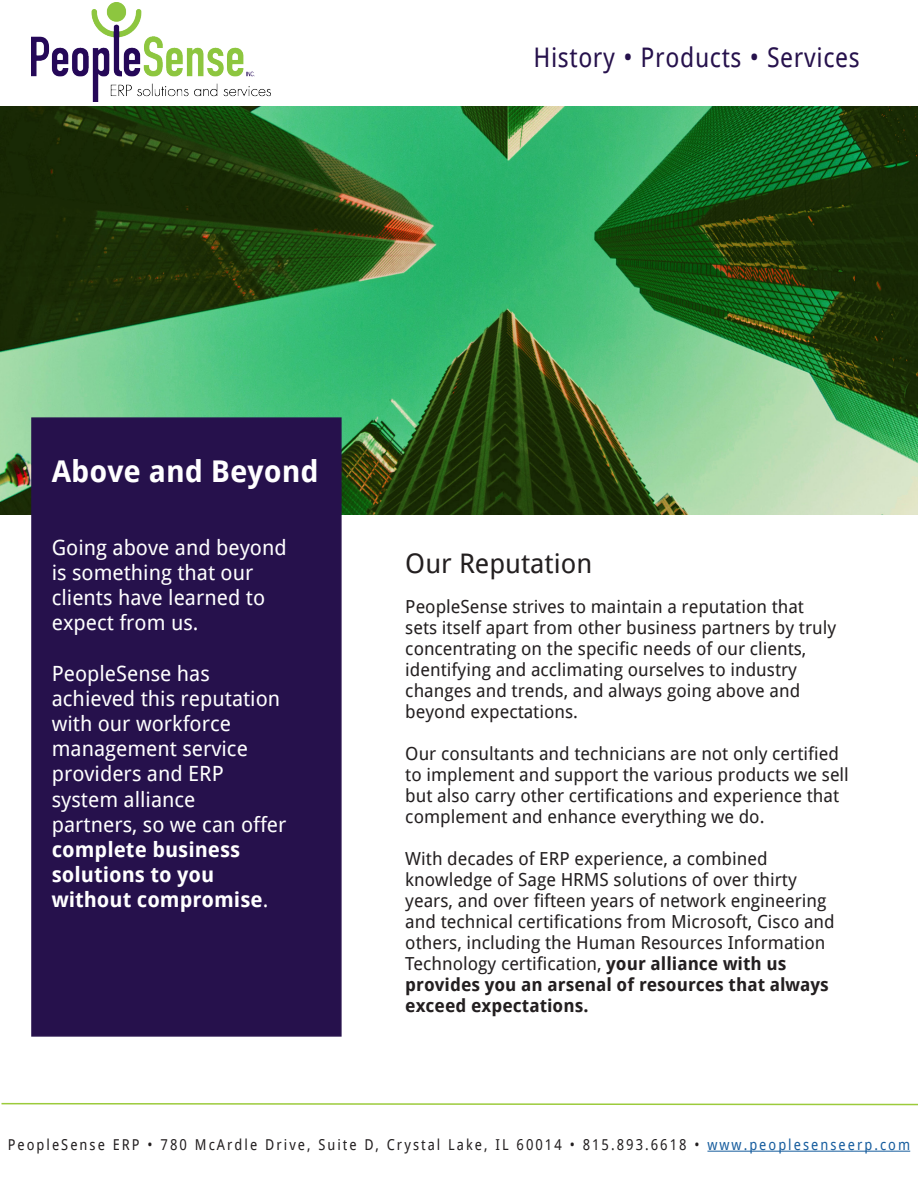
<style>
.page{position:relative;width:918px;height:1188px;background:#fff}
.page>*{position:absolute;margin:0;border:0;box-sizing:border-box;transform-origin:0 0}
.t1{font:700 30px "Droid Sans";color:#fff}
.t2{font:27px "Droid Sans";letter-spacing:.025em;color:#26114c;scale:.9 1}
.t3{font:27px "Droid Sans";color:#231f20}
.t4{font:21px/25.2px "Droid Sans";color:#fff}
.t5{font:18px/21px "Droid Sans";color:#231f20}
.t6{font:15px "Droid Sans";letter-spacing:.15em;color:#231f20;scale:.9 1}
.s1{font-weight:700}
.s2{color:#175d9e}
</style>
<div class="page">
<img style="left:0;top:107px;width:918px;height:408px">
<div style="left:31px;top:417px;width:311px;height:620px;background:#26114c;border:2px solid #26114c"></div>
<hr style="left:707px;top:1151px;width:203px;height:1px;background:#175d9e">
<svg style="left:1px;top:1102px;width:917px;height:4px"></svg>
<img style="left:31px;top:3px;width:240px;height:98px">
<p class="t2" style="left:533px;top:39px;width:364px">History • Products • Services</p>
<p class="t1" style="left:52px;top:450px;width:269px">Above and Beyond</p>
<p class="t4" style="left:52px;top:534px;width:236px">Going above and beyond is something that our clients have learned to expect from us.</p>
<p class="t4" style="left:52px;top:660px;width:236px">PeopleSense has achieved this reputation with our workforce management service providers and ERP system alliance<br>partners, so we can offer <span class="s1">complete business solutions to you without compromise</span>.</p>
<p class="t3" style="left:405px;top:544px;width:188px">Our Reputation</p>
<p class="t5" style="left:405px;top:595px;width:432px">PeopleSense strives to maintain a reputation that sets itself apart from other business partners by truly concentrating on the specific needs of our clients, identifying and acclimating ourselves to industry changes and trends, and always going above and beyond expectations.</p>
<p class="t5" style="left:405px;top:742px;width:445px">Our consultants and technicians are not only certified to implement and support the various products we sell but also carry other certifications and experience that complement and enhance everything we do.</p>
<p class="t5" style="left:405px;top:847px;width:431px">With decades of ERP experience, a combined knowledge of Sage HRMS solutions of over thirty years, and over fifteen years of network engineering and technical certifications from Microsoft, Cisco and others, including the Human Resources Information Technology certification, <span class="s1">your alliance with us provides you an arsenal of resources that always exceed expectations.</span></p>
<p class="t6" style="left:8px;top:1134px;width:1004px">PeopleSense ERP • 780 McArdle Drive, Suite D, Crystal Lake, IL 60014 • 815.893.6618 • <span class="s2">www.peoplesenseerp.com</span></p>
</div>
